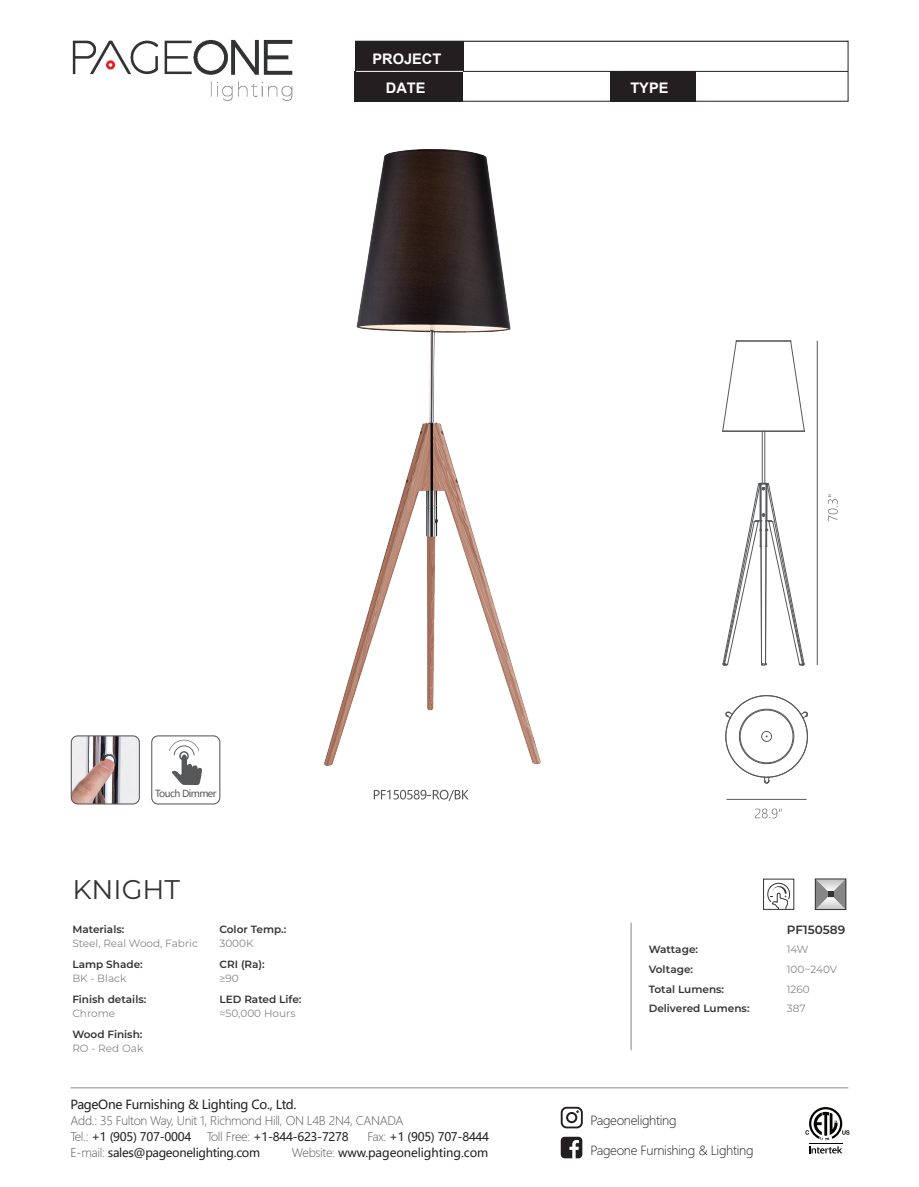
<style>
.page{position:relative;width:919px;height:1187px;background:#fff}
.page>*{position:absolute;margin:0;border:0;box-sizing:border-box;transform-origin:0 0}
.t1{font:27px "Montserrat";color:#333}
.t2{font:700 14.55px/29.8px "Arial";color:#fff;text-align:center}
.t3{font:300 12.45px "Microsoft Ya Hei";letter-spacing:-.025em;color:#231f20}
.t4{font:12.45px "Microsoft Ya Hei";letter-spacing:-.025em;color:#231f20}
.t5{font:600 12px "Montserrat";color:#333}
.t6{font:11.7px "Microsoft Ya Hei";letter-spacing:-.025em;color:#231f20}
.t7{font:300 11.7px/16px "Microsoft Ya Hei";letter-spacing:-.025em;color:#57585a}
.t8{font:11.7px "Microsoft Ya Hei";letter-spacing:-.005em;color:#231f20}
.t9{font:600 10.5px/19.8px "Montserrat";color:#333}
.t10{font:10.5px/19.8px "Montserrat";color:#868686}
.t11{font:9.75px "Microsoft Ya Hei";letter-spacing:-.06em;color:#57585a}
.s1{font-weight:400;color:#231f20}
.s2{font-weight:300;color:#57585a}
</style>
<div class="page">
<img style="left:71px;top:737px;width:67px;height:67px">
<div style="left:71px;top:735px;width:69px;height:69px;border:1px solid #57585a;border-radius:6px"></div>
<svg style="left:809px;top:1146px;width:33px;height:7px"></svg>
<hr style="left:809px;top:1142px;width:33px;height:1px;background:#040503">
<svg style="left:805px;top:1107px;width:44px;height:33px"></svg>
<hr style="left:71px;top:1087px;width:777px;height:1px;background:#939598">
<hr style="left:355px;top:71px;width:493px;height:1px;background:#231f20">
<div style="left:355px;top:41px;width:108px;height:30px;background:#231f20"></div>
<div style="left:355px;top:71px;width:108px;height:30px;background:#231f20"></div>
<div style="left:610px;top:71px;width:85px;height:30px;background:#231f20"></div>
<hr style="left:356px;top:71px;width:107px;height:1px;background:#fff">
<hr style="left:355px;top:41px;width:493px;height:1px;background:#231f20">
<hr style="left:355px;top:101px;width:493px;height:1px;background:#231f20">
<hr style="left:847px;top:41px;width:1px;height:60px;background:#231f20">
<svg style="left:560px;top:1136px;width:22px;height:22px"></svg>
<svg style="left:560px;top:1106px;width:22px;height:22px"></svg>
<svg style="left:374px;top:789px;width:94px;height:11px"></svg>
<div style="left:151px;top:735px;width:69px;height:69px;border:1px solid #57585a;border-radius:6px"></div>
<svg style="left:169px;top:739px;width:33px;height:46px"></svg>
<svg style="left:828px;top:494px;width:9px;height:27px"></svg>
<hr style="left:816px;top:341px;width:1px;height:324px;background:#57585a">
<svg style="left:755px;top:808px;width:26px;height:10px"></svg>
<hr style="left:726px;top:799px;width:80px;height:1px;background:#57585a">
<svg style="left:725px;top:695px;width:83px;height:88px"></svg>
<hr style="left:738px;top:341px;width:52px;height:1px;background:#57585a">
<hr style="left:726px;top:430px;width:78px;height:1px;background:#57585a">
<hr style="left:736px;top:340px;width:54px;height:1px;background:#57585a">
<hr style="left:723px;top:431px;width:80px;height:1px;background:#57585a">
<svg style="left:789px;top:340px;width:16px;height:92px"></svg>
<svg style="left:722px;top:340px;width:16px;height:92px"></svg>
<hr style="left:761px;top:431px;width:1px;height:52px;background:#57585a">
<hr style="left:764px;top:431px;width:1px;height:52px;background:#57585a">
<svg style="left:722px;top:483px;width:82px;height:182px"></svg>
<img style="left:324px;top:149px;width:217px;height:616px">
<img style="left:72px;top:39px;width:221px;height:62px">
<svg style="left:817px;top:880px;width:27px;height:27px"></svg>
<div style="left:815px;top:878px;width:31px;height:31px;border:1px solid #333"></div>
<svg style="left:767px;top:882px;width:23px;height:25px"></svg>
<div style="left:763px;top:878px;width:31px;height:31px;border:1px solid #333"></div>
<hr style="left:630px;top:922px;width:1px;height:128px;background:#868686">
<h2 class="t2" style="left:372px;top:44px;width:70px">PROJECT<br>DATE</h2>
<h2 class="t2" style="left:630px;top:74px;width:40px">TYPE</h2>
<p class="t11" style="left:155px;top:786px;width:63px">Touch Dimmer</p>
<h1 class="t1" style="left:72px;top:870px;width:109px">KNIGHT</h1>
<p class="t9" style="left:72px;top:918px;width:53px">Materials:</p>
<p class="t10" style="left:72px;top:932px;width:127px">Steel, Real Wood, Fabric</p>
<p class="t9" style="left:72px;top:953px;width:72px">Lamp Shade:</p>
<p class="t10" style="left:72px;top:967px;width:55px">BK - Black</p>
<p class="t9" style="left:72px;top:988px;width:75px">Finish details:</p>
<p class="t10" style="left:72px;top:1002px;width:44px">Chrome</p>
<p class="t9" style="left:72px;top:1023px;width:72px">Wood Finish:</p>
<p class="t10" style="left:72px;top:1037px;width:73px">RO - Red Oak</p>
<p class="t9" style="left:219px;top:918px;width:68px">Color Temp.:</p>
<p class="t9" style="left:219px;top:953px;width:47px">CRI (Ra):</p>
<p class="t9" style="left:219px;top:988px;width:84px">LED Rated Life:</p>
<p class="t10" style="left:219px;top:932px;width:36px">3000K</p>
<p class="t10" style="left:219px;top:967px;width:21px">≥90</p>
<p class="t10" style="left:219px;top:1002px;width:78px">≈50,000 Hours</p>
<p class="t5" style="left:786px;top:921px;width:60px">PF150589</p>
<p class="t9" style="left:648px;top:938px;width:51px">Wattage:</p>
<p class="t10" style="left:786px;top:939px;width:23px">14W</p>
<p class="t9" style="left:648px;top:958px;width:102px">Voltage:<br>Total Lumens:<br>Delivered Lumens:</p>
<p class="t10" style="left:786px;top:958px;width:52px">100~240V<br>1260<br>387</p>
<p class="t4" style="left:71px;top:1095px;width:227px">PageOne Furnishing &amp; Lighting Co., Ltd.</p>
<p class="t7" style="left:71px;top:1112px;width:334px">Add.: 35 Fulton Way, Unit 1, Richmond Hill, ON L4B 2N4, CANADA<br>Tel.: <span class="s1">+1 (905) 707-0004</span></p>
<p class="t3" style="left:590px;top:1112px;width:88px">Pageonelighting</p>
<p class="t6" style="left:207px;top:1128px;width:143px"><span class="s2">Toll Free:</span> +1-844-623-7278</p>
<p class="t6" style="left:367px;top:1128px;width:123px"><span class="s2">Fax:</span> +1 (905) 707-8444</p>
<p class="t6" style="left:71px;top:1144px;width:191px"><span class="s2">E-mail:</span> sales@pageonelighting.com</p>
<p class="t8" style="left:292px;top:1144px;width:198px"><span class="s2">Website:</span> www.pageonelighting.com</p>
<p class="t3" style="left:590px;top:1142px;width:165px">Pageone Furnishing &amp; Lighting</p>
</div>
